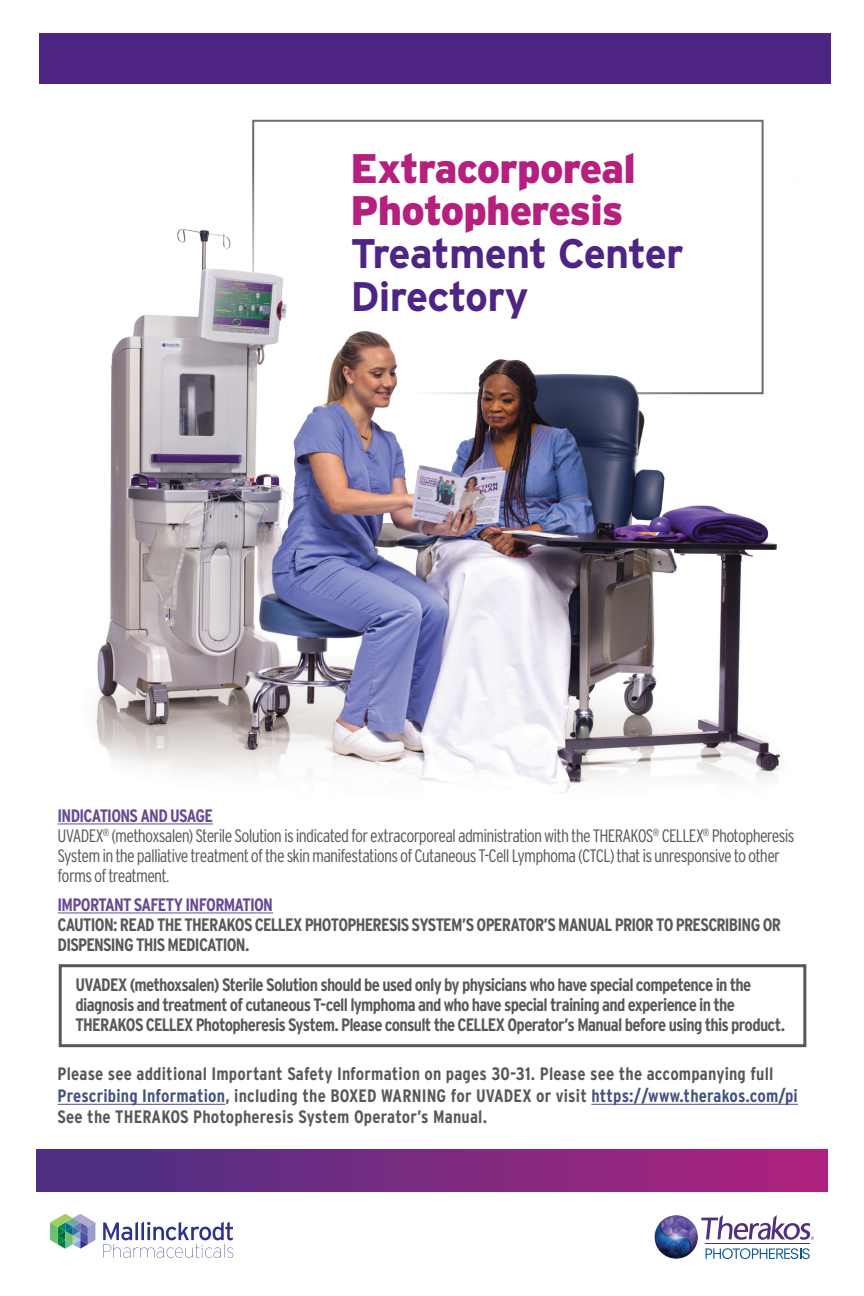
<style>
.page{position:relative;width:864px;height:1296px;background:#fff}
.page>*{position:absolute;margin:0;border:0;box-sizing:border-box;transform-origin:0 0}
.t1{font:900 41.2px/42.8px "Interstate";letter-spacing:-.02em;color:#b51f7e}
.t2{font:700 41.2px/42.8px "Interstate";letter-spacing:-.02em;color:#4e2582}
.t3{font:700 18px/20px "Interstate Condensed";letter-spacing:-.035em;color:#57585a}
.t4{font:300 18px/20px "Interstate Condensed";letter-spacing:-.045em;color:#57585a}
.t5{font:700 18px/21.6px "Interstate Condensed";letter-spacing:.01em;color:#57585a}
.t6{font:700 18px "Interstate Condensed";letter-spacing:-.04em;color:#684994}
.s1{color:#44517f}
</style>
<div class="page">
<img style="left:57px;top:167px;width:724px;height:658px">
<div style="left:39px;top:33px;width:792px;height:51px;background:#4e2582"></div>
<svg style="left:50px;top:1214px;width:45px;height:35px"></svg>
<svg style="left:103px;top:1222px;width:130px;height:36px"></svg>
<img style="left:655px;top:1215px;width:43px;height:44px;border-radius:22px">
<hr style="left:706px;top:1243px;width:104px;height:1px;background:#502e81">
<svg style="left:706px;top:1248px;width:104px;height:11px"></svg>
<svg style="left:701px;top:1215px;width:113px;height:25px"></svg>
<div style="left:36px;top:1149px;width:792px;height:43px;background:linear-gradient(to right,#463183,#af227f)"></div>
<hr style="left:58px;top:1104px;width:167px;height:1px;background:#44517f">
<hr style="left:591px;top:1104px;width:207px;height:1px;background:#44517f">
<hr style="left:58px;top:824px;width:155px;height:1px;background:#684994">
<hr style="left:58px;top:913px;width:215px;height:1px;background:#684994">
<div style="left:59px;top:964px;width:747px;height:83px;border:3px solid #57585a"></div>
<p class="t1" style="left:351px;top:146px;width:287px">Extracorporeal<br>Photopheresis</p>
<p class="t2" style="left:351px;top:232px;width:335px">Treatment Center<br>Directory</p>
<p class="t6" style="left:58px;top:805px;width:157px">INDICATIONS AND USAGE</p>
<p class="t4" style="left:58px;top:825px;width:738px">UVADEX<sup>®</sup> (methoxsalen) Sterile Solution is indicated for extracorporeal administration with the THERAKOS<sup>®</sup> CELLEX<sup>®</sup> Photopheresis<br>System in the palliative treatment of the skin manifestations of Cutaneous T-Cell Lymphoma (CTCL) that is unresponsive to other forms of treatment.</p>
<p class="t6" style="left:58px;top:894px;width:217px">IMPORTANT SAFETY INFORMATION</p>
<p class="t3" style="left:58px;top:914px;width:725px">CAUTION: READ THE THERAKOS CELLEX PHOTOPHERESIS SYSTEM’S OPERATOR’S MANUAL PRIOR TO PRESCRIBING OR<br>DISPENSING THIS MEDICATION.</p>
<p class="t3" style="left:76px;top:974px;width:711px">UVADEX (methoxsalen) Sterile Solution should be used only by physicians who have special competence in the diagnosis and treatment of cutaneous T-cell lymphoma and who have special training and experience in the<br>THERAKOS CELLEX Photopheresis System. Please consult the CELLEX Operator’s Manual before using this product.</p>
<p class="t5" style="left:58px;top:1063px;width:742px">Please see additional Important Safety Information on pages 30-31. Please see the accompanying full<br><span class="s1">Prescribing Information</span>, including the BOXED WARNING for UVADEX or visit <span class="s1">https://www.therakos.com/pi<br></span>See the THERAKOS Photopheresis System Operator’s Manual.</p>
</div>
